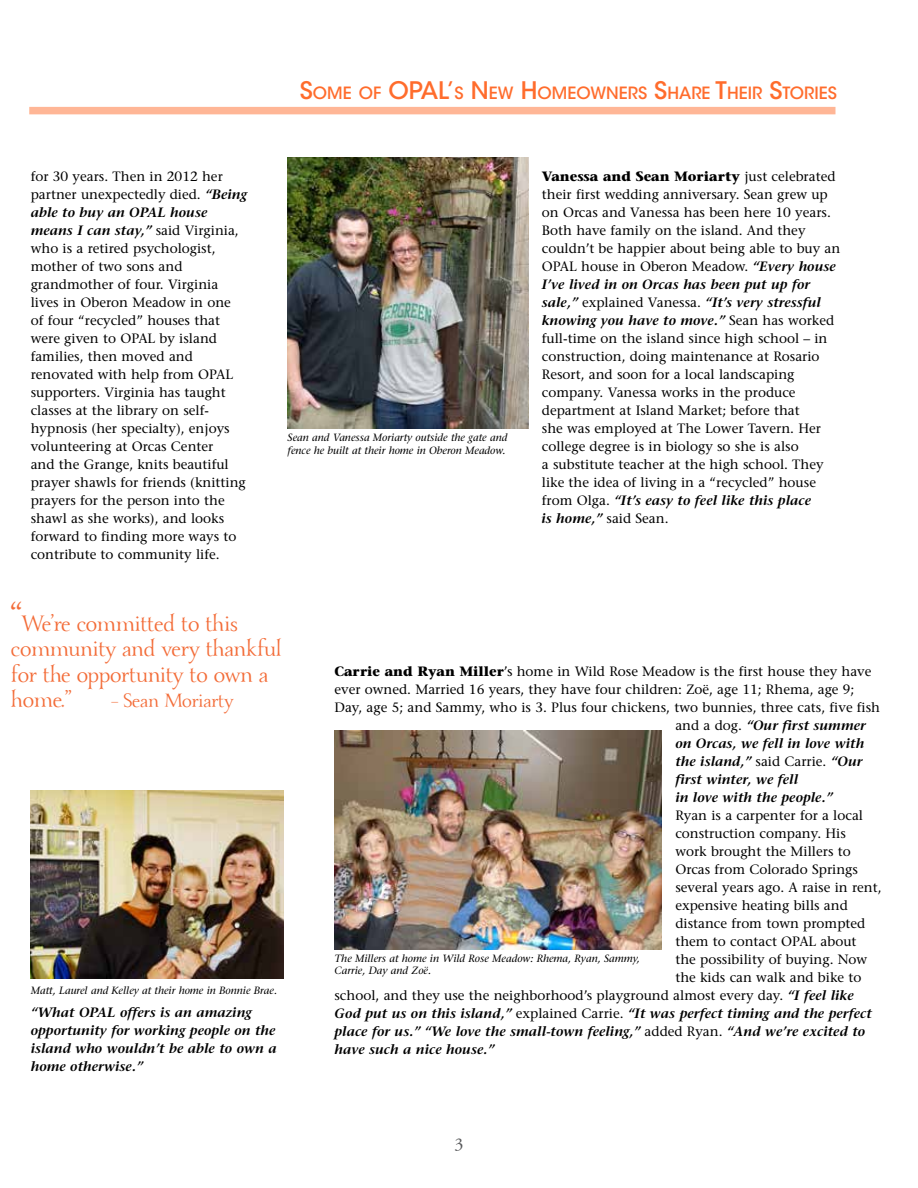
<style>
.page{position:relative;width:918px;height:1188px;background:#fff}
.page>*{position:absolute;margin:0;border:0;box-sizing:border-box;transform-origin:0 0}
.t1{font:21px/25.2px "Yana R";letter-spacing:-.04em;color:#f36c38}
.t2{font:18px "Yana R";letter-spacing:-.04em;color:#f36c38}
.t3{font:18px "Adobe Garamond Pro";color:#58595b}
.t4{font:500 16.8px "ITC Avant Garde Std";color:#ff6c2c}
.t5{font:500 13.5px/18px "Stone Serif Std";color:#000}
.t6{font:italic 600 13.5px/18px "Stone Serif Std";color:#000}
.t7{font:italic 500 10.5px/12.6px "Stone Serif Std";color:#000}
.s1{font-weight:600;font-style:italic}
.s2{font-size:24px}
.s3{font-weight:700}
.s4{font-size:36px}
.s5{font-weight:500;font-style:normal}
</style>
<div class="page">
<div style="left:29px;top:107px;width:807px;height:7px;background:#ffb696"></div>
<img style="left:288px;top:158px;width:240px;height:271px">
<img style="left:334px;top:730px;width:328px;height:220px">
<img style="left:30px;top:790px;width:254px;height:189px">
<p class="t5" style="left:31px;top:167px;width:218px">for 30 years. Then in 2012 her partner unexpectedly died. <span class="s1">“Being able to buy an OPAL house means I can stay,”</span> said Virginia, who is a retired psychologist, mother of two sons and grandmother of four. Virginia lives in Oberon Meadow in one<br>of four “recycled” houses that were given to OPAL by island families, then moved and renovated with help from OPAL supporters. Virginia has taught classes at the library on self&shy;hypnosis (her specialty), enjoys volunteering at Orcas Center<br>and the Grange, knits beautiful prayer shawls for friends (knitting prayers for the person into the shawl as she works), and looks forward to finding more ways to contribute to community life.</p>
<p class="t4" style="left:300px;top:82px;width:539px"><span class="s2">S</span>OME OF <span class="s2">OPAL’</span>S <span class="s2">N</span> EW <span class="s2">H</span> OMEOWNERS <span class="s2">S</span>HARE <span class="s2">T</span>HEIR <span class="s2">S</span>TORIES</p>
<p class="t7" style="left:288px;top:431px;width:221px">Sean and Vanessa Moriarty outside the gate and fence he built at their home in Oberon Meadow.</p>
<p class="t5" style="left:541px;top:167px;width:300px"><span class="s3">Vanessa and Sean Moriarty</span> just celebrated their first wedding anniversary. Sean grew up on Orcas and Vanessa has been here 10 years.<br>Both have family on the island. And they couldn’t be happier about being able to buy an OPAL house in Oberon Meadow. <span class="s1">“Every house I’ve lived in on Orcas has been put up for sale,”</span> explained Vanessa. <span class="s1">“It’s very stressful knowing you have to move.”</span> Sean has worked full-time on the island since high school – in construction, doing maintenance at Rosario Resort, and soon for a local landscaping company. Vanessa works in the produce department at Island Market; before that<br>she was employed at The Lower Tavern. Her college degree is in biology so she is also<br>a substitute teacher at the high school. They like the idea of living in a “recycled” house from Olga. <span class="s1">“It’s easy to feel like this place<br>is home,”</span> said Sean.</p>
<h1 class="t1" style="left:10px;top:612px;width:273px"><span class="s4">“</span>We’re committed to this community and very thankful for the opportunity to own a home.”</h1>
<h2 class="t2" style="left:111px;top:689px;width:124px">– Sean Moriarty</h2>
<p class="t7" style="left:31px;top:984px;width:248px">Matt, Laurel and Kelley at their home in Bonnie Brae.</p>
<p class="t6" style="left:31px;top:1004px;width:247px">“What OPAL offers is an amazing opportunity for working people on the island who wouldn’t be able to own a home otherwise.”</p>
<p class="t5" style="left:335px;top:662px;width:538px"><span class="s3">Carrie and Ryan Miller</span>’s home in Wild Rose Meadow is the first house they have</p>
<p class="t5" style="left:335px;top:680px;width:522px">ever owned. Married 16 years, they have four children: Zoë, age 11; Rhema, age 9;</p>
<p class="t5" style="left:335px;top:698px;width:547px">Day, age 5; and Sammy, who is 3. Plus four chickens, two bunnies, three cats, five fish</p>
<p class="t6" style="left:675px;top:716px;width:192px"><span class="s5">and a dog.</span> “Our first summer</p>
<p class="t6" style="left:675px;top:734px;width:190px">on Orcas, we fell in love with</p>
<p class="t6" style="left:675px;top:752px;width:189px">the island,” <span class="s5">said Carrie.</span> “Our</p>
<p class="t6" style="left:675px;top:770px;width:124px">first winter, we fell</p>
<p class="t6" style="left:675px;top:788px;width:159px">in love with the people.”</p>
<p class="t5" style="left:675px;top:806px;width:189px">Ryan is a carpenter for a local</p>
<p class="t5" style="left:675px;top:824px;width:172px">construction company. His</p>
<p class="t5" style="left:675px;top:842px;width:177px">work brought the Millers to</p>
<p class="t5" style="left:675px;top:860px;width:184px">Orcas from Colorado Springs</p>
<p class="t5" style="left:675px;top:878px;width:208px">several years ago. A raise in rent,</p>
<p class="t5" style="left:675px;top:896px;width:174px">expensive heating bills and</p>
<p class="t5" style="left:675px;top:914px;width:192px">distance from town prompted</p>
<p class="t5" style="left:675px;top:932px;width:183px">them to contact OPAL about</p>
<p class="t5" style="left:675px;top:950px;width:193px">the possibility of buying. Now</p>
<p class="t5" style="left:675px;top:968px;width:188px">the kids can walk and bike to</p>
<p class="t5" style="left:335px;top:986px;width:521px">school, and they use the neighborhood’s playground almost every day. <span class="s1">“I feel like</span></p>
<p class="t6" style="left:335px;top:1004px;width:539px">God put us on this island,” <span class="s5">explained Carrie.</span> “It was perfect timing and the perfect</p>
<p class="t6" style="left:335px;top:1022px;width:532px">place for us.” “We love the small-town feeling,” <span class="s5">added Ryan.</span> “And we’re excited to</p>
<p class="t6" style="left:335px;top:1040px;width:161px">have such a nice house.”</p>
<p class="t7" style="left:335px;top:952px;width:307px">The Millers at home in Wild Rose Meadow: Rhema, Ryan, Sammy,<br>Carrie, Day and Zoë.</p>
<h2 class="t3" style="left:454px;top:1133px;width:10px">3</h2>
</div>
